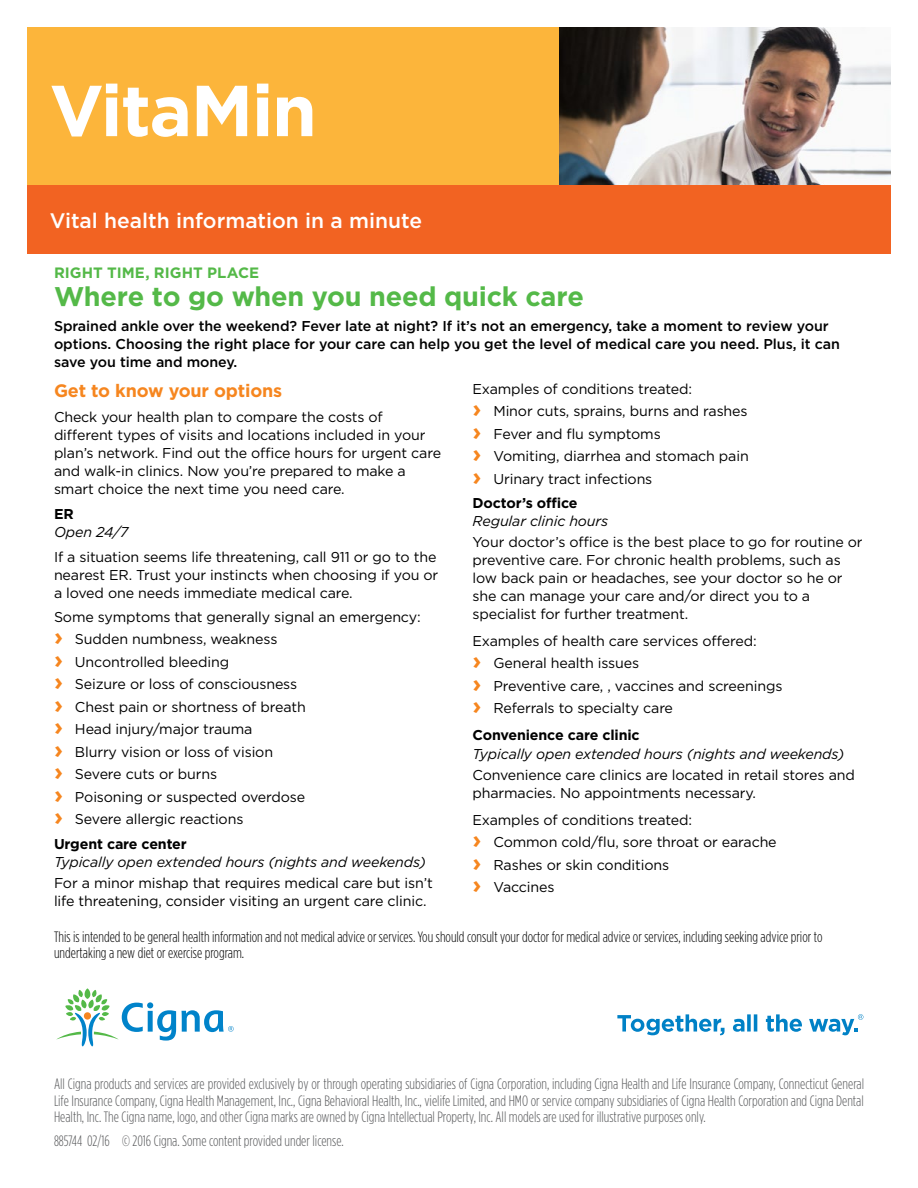
<style>
.page{position:relative;width:918px;height:1188px;background:#fff}
.page>*{position:absolute;margin:0;border:0;box-sizing:border-box;transform-origin:0 0}
.t1{font:700 72px "Gotham";letter-spacing:-.02em;color:#fff}
.Small_headline_bold{font:700 27px "Gotham";letter-spacing:-.01em;color:#54b948}
.t2{font:500 21px "Gotham";color:#fff}
.Subhead_body_bold_12{font:700 18px "Gotham";letter-spacing:-.01em;color:#f6861f}
.Legal_copy_Cat{font:300 15px/16.5px "Gotham Condensed";color:#58595b;text-align:justify}
.Legal_copy_Cat-2{font:300 15px/16.5px "Gotham Condensed";color:#000}
.Small_headline_bold-2{font:700 15px "Gotham";letter-spacing:.005em;color:#54b948}
.Body_copy__book_9_5{font:14.25px/18px "Gotham";letter-spacing:-.01em;color:#000}
.Bullet_copy_book_9_5{font:14.25px "Gotham";letter-spacing:-.01em;color:#000}
.Intro_body_copy_medi{font:500 14.25px/18px "Gotham";letter-spacing:-.005em;color:#000}
.Body_copy_head_bold{font:italic 14.25px/18px "Gotham";letter-spacing:-.01em;color:#000}
.Body_copy__book_9_5-2{font:italic 14.25px/18px "Gotham";letter-spacing:-.01em;color:#000}
.s1{font-weight:700;font-style:normal}
.s2{font-weight:700;font-size:24px;color:#f6861f}
</style>
<div class="page">
<img style="left:558px;top:27px;width:333px;height:158px">
<div style="left:27px;top:27px;width:531px;height:158px;background:#fcb53b"></div>
<div style="left:27px;top:185px;width:864px;height:69px;background:#f26322"></div>
<svg style="left:617px;top:1014px;width:108px;height:21px"></svg>
<svg style="left:733px;top:1014px;width:24px;height:18px"></svg>
<svg style="left:766px;top:1014px;width:36px;height:18px"></svg>
<svg style="left:809px;top:1014px;width:54px;height:21px"></svg>
<svg style="left:57px;top:988px;width:177px;height:58px"></svg>
<p class="t1" style="left:50px;top:69px;width:269px">VitaMin</p>
<p class="t2" style="left:50px;top:207px;width:374px">Vital health information in a minute</p>
<p class="Small_headline_bold-2" style="left:54px;top:264px;width:207px">RIGHT TIME, RIGHT PLACE</p>
<p class="Small_headline_bold" style="left:54px;top:281px;width:531px">Where to go when you need quick care</p>
<p class="Intro_body_copy_medi" style="left:54px;top:317px;width:787px">Sprained ankle over the weekend? Fever late at night? If it’s not an emergency, take a moment to review your options. Choosing the right place for your care can help you get the level of medical care you need. Plus, it can save you time and money.</p>
<p class="Subhead_body_bold_12" style="left:54px;top:380px;width:230px">Get to know your options</p>
<p class="Body_copy__book_9_5" style="left:54px;top:408px;width:389px">Check your health plan to compare the costs of different types of visits and locations included in your plan’s network. Find out the office hours for urgent care and walk-in clinics. Now you’re prepared to make a smart choice the next time you need care.</p>
<p class="Body_copy__book_9_5-2" style="left:54px;top:505px;width:76px"><span class="s1">ER<br></span>Open 24/7</p>
<p class="Body_copy__book_9_5" style="left:54px;top:548px;width:386px">If a situation seems life threatening, call 911 or go to the nearest ER. Trust your instincts when choosing if you or a loved one needs immediate medical care.</p>
<p class="Body_copy__book_9_5" style="left:54px;top:607px;width:368px">Some symptoms that generally signal an emergency:</p>
<p class="Bullet_copy_book_9_5" style="left:54px;top:630px;width:225px"><span class="s2">›</span> Sudden numbness, weakness</p>
<p class="Bullet_copy_book_9_5" style="left:54px;top:652px;width:177px"><span class="s2">›</span> Uncontrolled bleeding</p>
<p class="Bullet_copy_book_9_5" style="left:54px;top:675px;width:245px"><span class="s2">›</span> Seizure or loss of consciousness</p>
<p class="Bullet_copy_book_9_5" style="left:54px;top:697px;width:253px"><span class="s2">›</span> Chest pain or shortness of breath</p>
<p class="Bullet_copy_book_9_5" style="left:54px;top:720px;width:200px"><span class="s2">›</span> Head injury/major trauma</p>
<p class="Bullet_copy_book_9_5" style="left:54px;top:742px;width:221px"><span class="s2">›</span> Blurry vision or loss of vision</p>
<p class="Bullet_copy_book_9_5" style="left:54px;top:765px;width:165px"><span class="s2">›</span> Severe cuts or burns</p>
<p class="Bullet_copy_book_9_5" style="left:54px;top:787px;width:253px"><span class="s2">›</span> Poisoning or suspected overdose</p>
<p class="Bullet_copy_book_9_5" style="left:54px;top:810px;width:191px"><span class="s2">›</span> Severe allergic reactions</p>
<p class="Body_copy_head_bold" style="left:54px;top:835px;width:373px"><span class="s1">Urgent care center<br></span>Typically open extended hours (nights and weekends)</p>
<p class="Body_copy__book_9_5" style="left:54px;top:874px;width:380px">For a minor mishap that requires medical care but isn’t life threatening, consider visiting an urgent care clinic.</p>
<p class="Body_copy__book_9_5" style="left:472px;top:379px;width:221px">Examples of conditions treated:</p>
<p class="Bullet_copy_book_9_5" style="left:472px;top:402px;width:277px"><span class="s2">›</span> Minor cuts, sprains, burns and rashes</p>
<p class="Bullet_copy_book_9_5" style="left:472px;top:424px;width:190px"><span class="s2">›</span> Fever and flu symptoms</p>
<p class="Bullet_copy_book_9_5" style="left:472px;top:447px;width:278px"><span class="s2">›</span> Vomiting, diarrhea and stomach pain</p>
<p class="Bullet_copy_book_9_5" style="left:472px;top:469px;width:181px"><span class="s2">›</span> Urinary tract infections</p>
<p class="Body_copy_head_bold" style="left:472px;top:494px;width:137px"><span class="s1">Doctor’s office<br></span>Regular clinic hours</p>
<p class="Body_copy__book_9_5" style="left:472px;top:533px;width:392px">Your doctor’s office is the best place to go for routine or preventive care. For chronic health problems, such as low back pain or headaches, see your doctor so he or she can manage your care and/or direct you to a specialist for further treatment.</p>
<p class="Body_copy__book_9_5" style="left:472px;top:631px;width:286px">Examples of health care services offered:</p>
<p class="Bullet_copy_book_9_5" style="left:472px;top:654px;width:168px"><span class="s2">›</span> General health issues</p>
<p class="Bullet_copy_book_9_5" style="left:472px;top:677px;width:312px"><span class="s2">›</span> Preventive care, , vaccines and screenings</p>
<p class="Bullet_copy_book_9_5" style="left:472px;top:699px;width:202px"><span class="s2">›</span> Referrals to specialty care</p>
<p class="Body_copy_head_bold" style="left:472px;top:725px;width:373px;line-height:19.5px"><span class="s1">Convenience care clinic<br></span>Typically open extended hours (nights and weekends)</p>
<p class="Body_copy__book_9_5" style="left:472px;top:766px;width:384px">Convenience care clinics are located in retail stores and pharmacies. No appointments necessary.</p>
<p class="Body_copy__book_9_5" style="left:472px;top:810px;width:221px">Examples of conditions treated:</p>
<p class="Bullet_copy_book_9_5" style="left:472px;top:833px;width:306px"><span class="s2">›</span> Common cold/flu, sore throat or earache</p>
<p class="Bullet_copy_book_9_5" style="left:472px;top:855px;width:198px"><span class="s2">›</span> Rashes or skin conditions</p>
<p class="Bullet_copy_book_9_5" style="left:472px;top:878px;width:84px"><span class="s2">›</span> Vaccines</p>
<p class="Legal_copy_Cat-2" style="left:54px;top:928px;width:770px">This is intended to be general health information and not medical advice or services. You should consult your doctor for medical advice or services, including seeking advice prior to undertaking a new diet or exercise program.</p>
<p class="Legal_copy_Cat" style="left:54px;top:1076px;width:812px">All Cigna products and services are provided exclusively by or through operating subsidiaries of Cigna Corporation, including Cigna Health and Life Insurance Company, Connecticut General Life Insurance Company, Cigna Health Management, Inc., Cigna Behavioral Health, Inc., vielife Limited, and HMO or service company subsidiaries of Cigna Health Corporation and Cigna Dental Health, Inc. The Cigna name, logo, and other Cigna marks are owned by Cigna Intellectual Property, Inc. All models are used for illustrative purposes only.</p>
<p class="Legal_copy_Cat" style="left:54px;top:1132px;width:291px">885744 02/16 © 2016 Cigna. Some content provided under license.</p>
</div>
